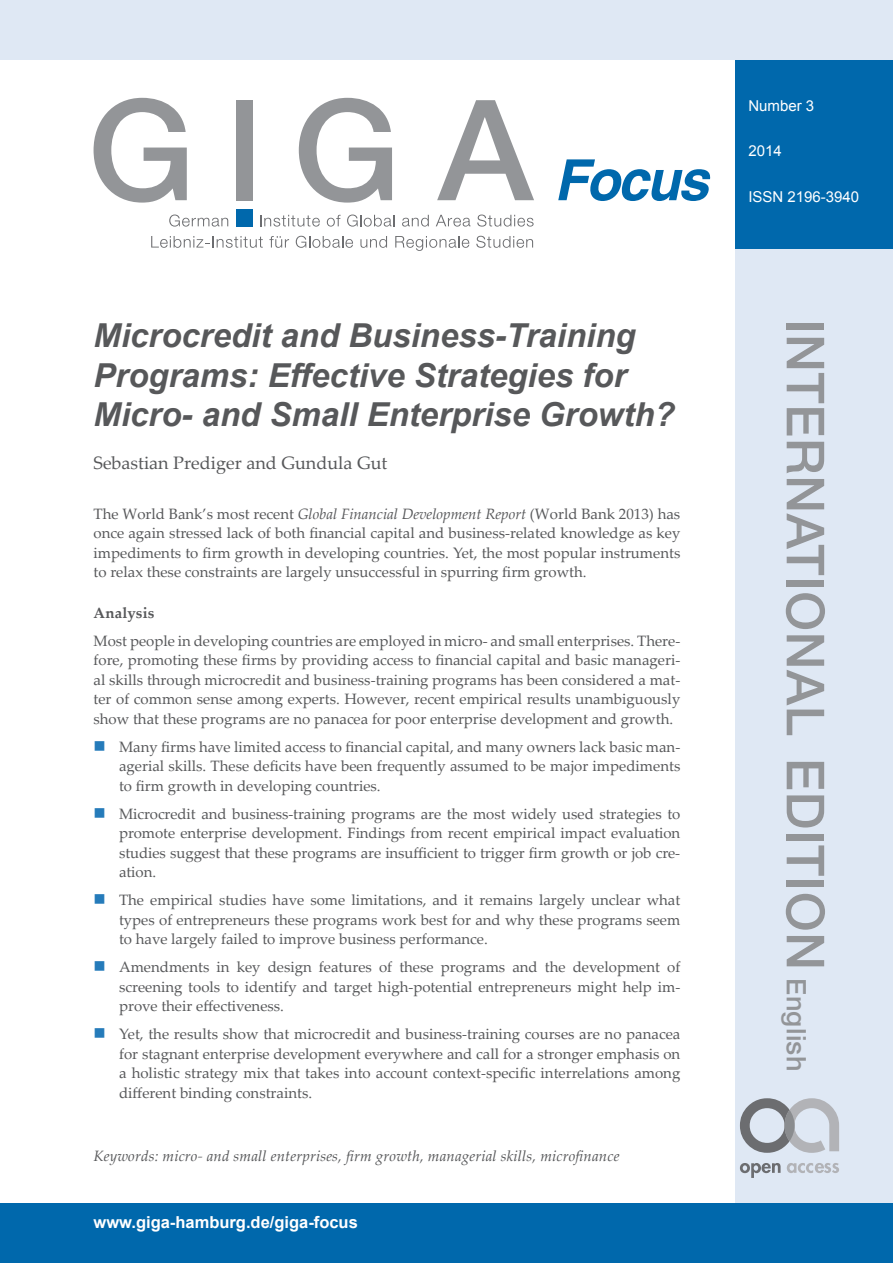
<style>
.page{position:relative;width:893px;height:1263px;background:#fff}
.page>*{position:absolute;margin:0;border:0;box-sizing:border-box;transform-origin:0 0}
.t1{font:500 52.5px "Helvetica Neue";letter-spacing:.01em;color:#939598}
.t2{font:italic 700 33px/39.6px "Arial";color:#57585a}
.t3{font:18px "Palatino Linotype";color:#57585a}
.t4{font:700 16.5px "Arial";color:#fff}
.t5{font:15px/19.5px "Palatino Linotype";color:#57585a;text-align:justify}
.t6{font:italic 15px "Palatino Linotype";letter-spacing:.01em;color:#57585a}
.t7{font:15px "Arial";color:#fff}
.t8{font:700 15px "Palatino Linotype";letter-spacing:.01em;color:#57585a}
.s1{font-style:italic}
.s2{font-size:27px}
</style>
<div class="page">
<div style="left:736px;top:60px;width:157px;height:207px;background:#0068ac"></div>
<div style="left:736px;top:249px;width:157px;height:1014px;background:#dfe8f4"></div>
<div style="left:0;top:1203px;width:893px;height:60px;background:#0068ac"></div>
<div style="left:0;top:0;width:893px;height:60px;background:#dfe8f4"></div>
<svg style="left:151px;top:236px;width:112px;height:12px"></svg>
<svg style="left:269px;top:236px;width:20px;height:12px"></svg>
<svg style="left:296px;top:236px;width:57px;height:12px"></svg>
<svg style="left:360px;top:236px;width:27px;height:12px"></svg>
<svg style="left:395px;top:236px;width:74px;height:15px"></svg>
<svg style="left:476px;top:236px;width:57px;height:12px"></svg>
<svg style="left:169px;top:215px;width:59px;height:12px"></svg>
<svg style="left:260px;top:215px;width:60px;height:12px"></svg>
<svg style="left:327px;top:215px;width:14px;height:12px"></svg>
<svg style="left:347px;top:215px;width:47px;height:12px"></svg>
<svg style="left:402px;top:215px;width:27px;height:12px"></svg>
<svg style="left:436px;top:215px;width:34px;height:12px"></svg>
<svg style="left:477px;top:215px;width:57px;height:12px"></svg>
<div style="left:236px;top:100px;width:17px;height:100px;background:#939598"></div>
<svg style="left:94px;top:98px;width:93px;height:105px"></svg>
<svg style="left:299px;top:98px;width:93px;height:105px"></svg>
<svg style="left:437px;top:100px;width:97px;height:100px"></svg>
<div style="left:236px;top:209px;width:17px;height:17px;background:#0068ac"></div>
<svg style="left:558px;top:159px;width:153px;height:42px"></svg>
<svg style="left:740px;top:1098px;width:99px;height:55px"></svg>
<svg style="left:740px;top:1163px;width:41px;height:15px"></svg>
<svg style="left:787px;top:1163px;width:52px;height:10px"></svg>
<h2 class="t2" style="left:94px;top:317px;width:583px">Microcredit and Business-Training<br>Programs: Effective Strategies for<br>Micro- and Small Enterprise Growth?</h2>
<p class="t3" style="left:94px;top:450px;width:295px">Sebastian Prediger and Gundula Gut</p>
<p class="t5" style="left:94px;top:503px;width:588px">The World Bank’s most recent <span class="s1">Global Financial Development Report</span> (World Bank 2013) has once again stressed lack of both financial capital and business-related knowledge as key impediments to firm growth in developing countries. Yet, the most popular instruments to relax these constraints are largely unsuccessful in spurring firm growth.</p>
<p class="t8" style="left:94px;top:602px;width:63px">Analysis</p>
<p class="t5" style="left:94px;top:630px;width:588px">Most people in developing countries are employed in micro- and small enterprises. There&shy;fore, promoting these firms by providing access to financial capital and basic manageri&shy;al skills through microcredit and business-training programs has been considered a mat&shy;ter of common sense among experts. However, recent empirical results unambiguously show that these programs are no panacea for poor enterprise development and growth.</p>
<p class="t5" style="left:119px;top:736px;width:563px">Many firms have limited access to financial capital, and many owners lack basic man&shy;agerial skills. These deficits have been frequently assumed to be major impediments to firm growth in developing countries.</p>
<p class="t5" style="left:119px;top:803px;width:563px">Microcredit and business-training programs are the most widely used strategies to promote enterprise development. Findings from recent empirical impact evaluation studies suggest that these programs are insufficient to trigger firm growth or job cre&shy;ation.</p>
<p class="t5" style="left:119px;top:890px;width:563px">The empirical studies have some limitations, and it remains largely unclear what types of entrepreneurs these programs work best for and why these programs seem to have largely failed to improve business performance.</p>
<p class="t5" style="left:119px;top:957px;width:563px">Amendments in key design features of these programs and the development of screening tools to identify and target high-potential entrepreneurs might help im&shy;prove their effectiveness.</p>
<p class="t5" style="left:119px;top:1024px;width:563px">Yet, the results show that microcredit and business-training courses are no panacea for stagnant enterprise development everywhere and call for a stronger emphasis on a holistic strategy mix that takes into account context-specific interrelations among different binding constraints.</p>
<p class="t6" style="left:94px;top:1145px;width:527px">Keywords: micro- and small enterprises, firm growth, managerial skills, microfinance</p>
<p class="t4" style="left:94px;top:1211px;width:266px">www.giga-hamburg.de/giga-focus</p>
<p class="t7" style="left:748px;top:96px;width:67px">Number 3</p>
<p class="t7" style="left:748px;top:141px;width:35px">2014</p>
<p class="t7" style="left:748px;top:187px;width:112px">ISSN 2196-3940</p>
<h1 class="t1" style="left:837px;top:319px;width:754px;rotate:90deg">INTERNATIONAL EDITION <span class="s2">English</span></h1>
</div>
